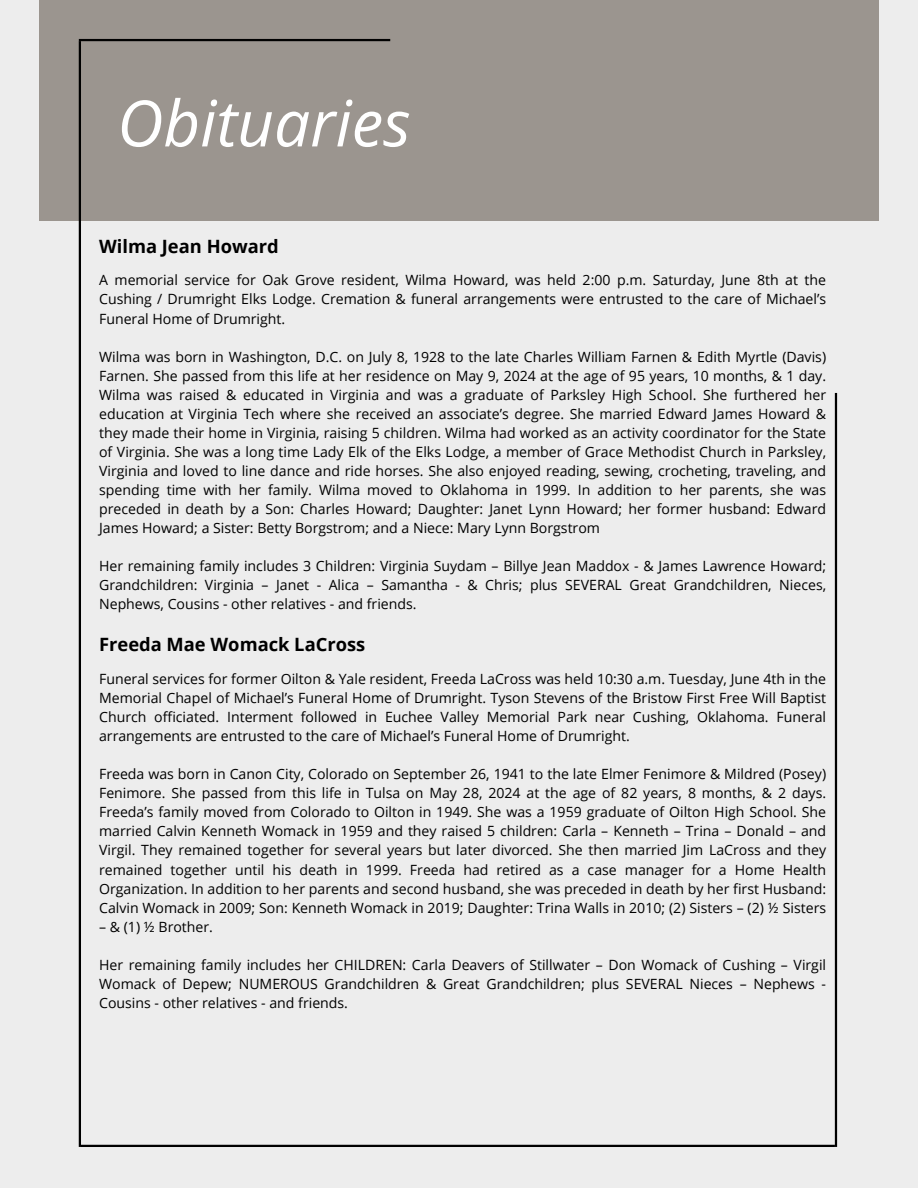
<style>
.page{position:relative;width:918px;height:1188px;background:#ededed}
.page>*{position:absolute;margin:0;border:0;box-sizing:border-box;transform-origin:0 0}
.t1{font:italic 63.9px "Open Sans";color:#fff}
.t2{font:700 18.3px "Open Sans";color:#000}
.t3{font:14.1px/19px "Open Sans";color:#000;text-align:justify}
</style>
<div class="page">
<div style="left:39px;top:0;width:840px;height:221px;background:#9b958f"></div>
<hr style="left:835px;top:393px;width:2px;height:754px;background:#000">
<hr style="left:79px;top:41px;width:2px;height:1106px;background:#000">
<hr style="left:79px;top:39px;width:311px;height:2px;background:#000">
<hr style="left:81px;top:1145px;width:754px;height:2px;background:#000">
<h1 class="t1" style="left:117px;top:78px;width:295px">Obituaries</h1>
<p class="t2" style="left:99px;top:233px;width:181px">Wilma Jean Howard</p>
<p class="t3" style="left:99px;top:270px;width:729px">A memorial service for Oak Grove resident, Wilma Howard, was held 2:00 p.m. Saturday, June 8th at the Cushing / Drumright Elks Lodge. Cremation &amp; funeral arrangements were entrusted to the care of Michael’s Funeral Home of Drumright.</p>
<p class="t3" style="left:99px;top:347px;width:729px">Wilma was born in Washington, D.C. on July 8, 1928 to the late Charles William Farnen &amp; Edith Myrtle (Davis)<br>Farnen. She passed from this life at her residence on May 9, 2024 at the age of 95 years, 10 months, &amp; 1 day.<br>Wilma was raised &amp; educated in Virginia and was a graduate of Parksley High School. She furthered her education at Virginia Tech where she received an associate’s degree. She married Edward James Howard &amp; they made their home in Virginia, raising 5 children. Wilma had worked as an activity coordinator for the State of Virginia. She was a long time Lady Elk of the Elks Lodge, a member of Grace Methodist Church in Parksley, Virginia and loved to line dance and ride horses. She also enjoyed reading, sewing, crocheting, traveling, and spending time with her family. Wilma moved to Oklahoma in 1999. In addition to her parents, she was preceded in death by a Son: Charles Howard; Daughter: Janet Lynn Howard; her former husband: Edward James Howard; a Sister: Betty Borgstrom; and a Niece: Mary Lynn Borgstrom</p>
<p class="t3" style="left:99px;top:556px;width:729px">Her remaining family includes 3 Children: Virginia Suydam – Billye Jean Maddox - &amp; James Lawrence Howard; Grandchildren: Virginia – Janet - Alica – Samantha - &amp; Chris; plus SEVERAL Great Grandchildren, Nieces, Nephews, Cousins - other relatives - and friends.</p>
<p class="t2" style="left:99px;top:632px;width:268px">Freeda Mae Womack LaCross</p>
<p class="t3" style="left:99px;top:669px;width:729px">Funeral services for former Oilton &amp; Yale resident, Freeda LaCross was held 10:30 a.m. Tuesday, June 4th in the Memorial Chapel of Michael’s Funeral Home of Drumright. Tyson Stevens of the Bristow First Free Will Baptist Church officiated. Interment followed in Euchee Valley Memorial Park near Cushing, Oklahoma. Funeral arrangements are entrusted to the care of Michael’s Funeral Home of Drumright.</p>
<p class="t3" style="left:99px;top:764px;width:729px">Freeda was born in Canon City, Colorado on September 26, 1941 to the late Elmer Fenimore &amp; Mildred (Posey)<br>Fenimore. She passed from this life in Tulsa on May 28, 2024 at the age of 82 years, 8 months, &amp; 2 days.<br>Freeda’s family moved from Colorado to Oilton in 1949. She was a 1959 graduate of Oilton High School. She married Calvin Kenneth Womack in 1959 and they raised 5 children: Carla – Kenneth – Trina – Donald – and Virgil. They remained together for several years but later divorced. She then married Jim LaCross and they remained together until his death in 1999. Freeda had retired as a case manager for a Home Health Organization. In addition to her parents and second husband, she was preceded in death by her first Husband:<br>Calvin Womack in 2009; Son: Kenneth Womack in 2019; Daughter: Trina Walls in 2010; (2) Sisters – (2) ½ Sisters</p>
<p class="t3" style="left:99px;top:917px;width:115px">– &amp; (1) ½ Brother.</p>
<p class="t3" style="left:99px;top:955px;width:729px">Her remaining family includes her CHILDREN: Carla Deavers of Stillwater – Don Womack of Cushing – Virgil Womack of Depew; NUMEROUS Grandchildren &amp; Great Grandchildren; plus SEVERAL Nieces – Nephews - Cousins - other relatives - and friends.</p>
</div>
